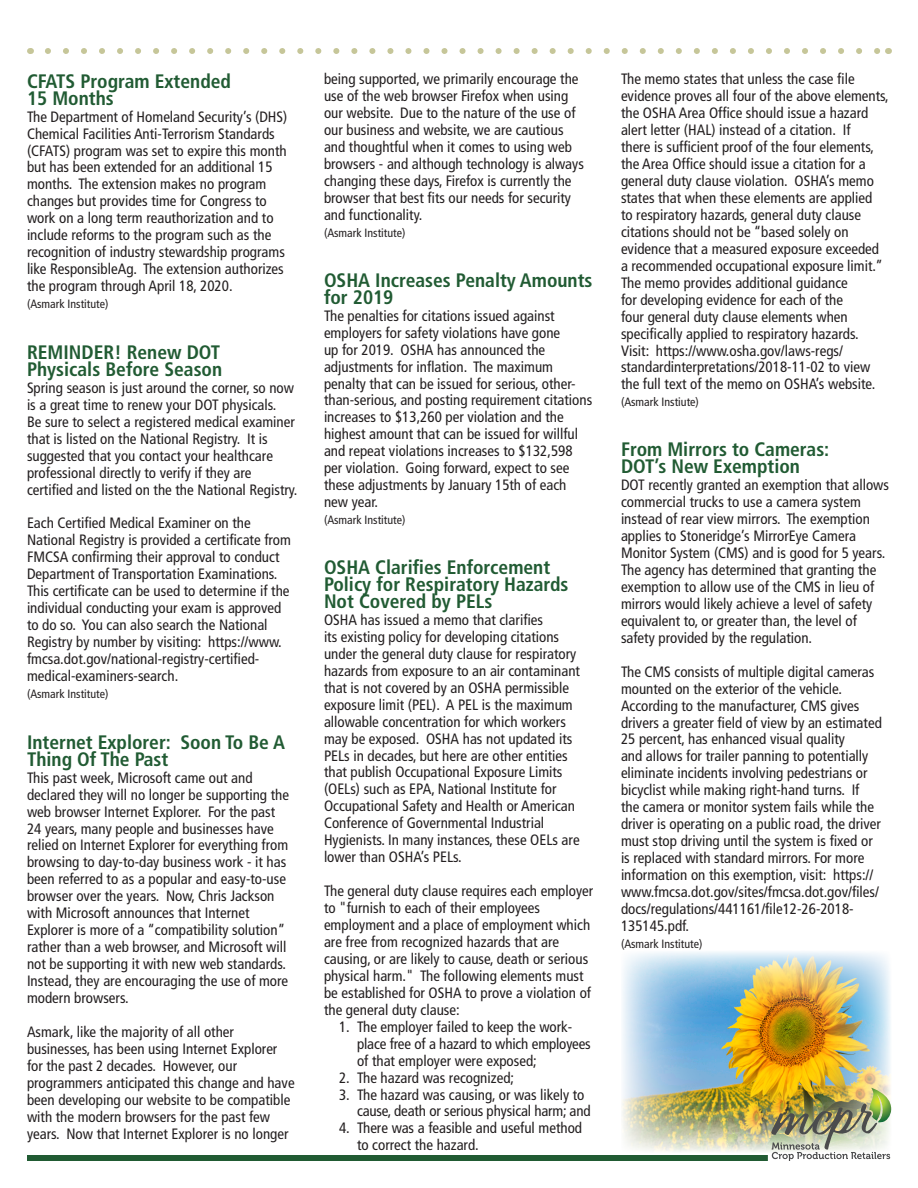
<style>
.page{position:relative;width:918px;height:1188px;background:#fff}
.page>*{position:absolute;margin:0;border:0;box-sizing:border-box;transform-origin:0 0}
.Headline{font:700 condensed 19.5px/17px "Frutiger LT Std";color:#215b33}
.Main_body_copy{font:condensed 15px/17px "Frutiger LT Std";color:#231f20}
.Main_body_copy-2{font:condensed 12px "Frutiger LT Std";color:#231f20}
</style>
<div class="page">
<img style="left:622px;top:952px;width:269px;height:200px">
<svg style="left:48px;top:48px;width:831px;height:6px"></svg>
<div style="left:27px;top:1155px;width:741px;height:6px;background:#215b33"></div>
<img style="left:771px;top:1088px;width:120px;height:73px">
<p class="Headline" style="left:27px;top:73px;width:206px">CFATS Program Extended<br>15 Months</p>
<p class="Main_body_copy" style="left:27px;top:108px;width:262px">The Department of Homeland Security’s (DHS)<br>Chemical Facilities Anti-Terrorism Standards (CFATS) program was set to expire this month but has been extended for an additional 15 months. The extension makes no program changes but provides time for Congress to work on a long term reauthorization and to include reforms to the program such as the recognition of industry stewardship programs like ResponsibleAg. The extension authorizes the program through April 18, 2020.</p>
<p class="Main_body_copy-2" style="left:27px;top:297px;width:83px">(Asmark Institute)</p>
<p class="Headline" style="left:27px;top:344px;width:197px">REMINDER! Renew DOT<br>Physicals Before Season</p>
<p class="Main_body_copy" style="left:27px;top:379px;width:272px">Spring season is just around the corner, so now is a great time to renew your DOT physicals.<br>Be sure to select a registered medical examiner that is listed on the National Registry. It is suggested that you contact your healthcare professional directly to verify if they are certified and listed on the the National Registry.</p>
<p class="Main_body_copy" style="left:27px;top:515px;width:266px">Each Certified Medical Examiner on the National Registry is provided a certificate from FMCSA confirming their approval to conduct Department of Transportation Examinations.<br>This certificate can be used to determine if the individual conducting your exam is approved to do so. You can also search the National Registry by number by visiting: https://www. fmcsa.dot.gov/national-registry-certified&shy;medical-examiners-search.</p>
<p class="Main_body_copy-2" style="left:27px;top:687px;width:83px">(Asmark Institute)</p>
<p class="Headline" style="left:27px;top:734px;width:259px">Internet Explorer: Soon To Be A<br>Thing Of The Past</p>
<p class="Main_body_copy" style="left:27px;top:769px;width:264px">This past week, Microsoft came out and declared they will no longer be supporting the web browser Internet Explorer. For the past 24 years, many people and businesses have relied on Internet Explorer for everything from browsing to day-to-day business work - it has been referred to as a popular and easy-to-use browser over the years. Now, Chris Jackson with Microsoft announces that Internet Explorer is more of a “compatibility solution” rather than a web browser, and Microsoft will not be supporting it with new web standards.<br>Instead, they are encouraging the use of more modern browsers.</p>
<p class="Main_body_copy" style="left:27px;top:1023px;width:269px">Asmark, like the majority of all other businesses, has been using Internet Explorer for the past 2 decades. However, our programmers anticipated this change and have been developing our website to be compatible with the modern browsers for the past few years. Now that Internet Explorer is no longer</p>
<p class="Main_body_copy" style="left:324px;top:71px;width:261px">being supported, we primarily encourage the use of the web browser Firefox when using our website. Due to the nature of the use of our business and website, we are cautious and thoughtful when it comes to using web browsers - and although technology is always changing these days, Firefox is currently the browser that best fits our needs for security and functionality.</p>
<p class="Main_body_copy-2" style="left:324px;top:226px;width:83px">(Asmark Institute)</p>
<p class="Headline" style="left:324px;top:272px;width:270px">OSHA Increases Penalty Amounts for 2019</p>
<p class="Main_body_copy" style="left:324px;top:307px;width:270px">The penalties for citations issued against employers for safety violations have gone<br>up for 2019. OSHA has announced the adjustments for inflation. The maximum penalty that can be issued for serious, other&shy;than-serious, and posting requirement citations increases to $13,260 per violation and the highest amount that can be issued for willful and repeat violations increases to $132,598 per violation. Going forward, expect to see these adjustments by January 15th of each new year.</p>
<p class="Main_body_copy-2" style="left:324px;top:513px;width:83px">(Asmark Institute)</p>
<p class="Headline" style="left:324px;top:559px;width:246px">OSHA Clarifies Enforcement<br>Policy for Respiratory Hazards<br>Not Covered by PELs</p>
<p class="Main_body_copy" style="left:324px;top:611px;width:258px">OSHA has issued a memo that clarifies<br>its existing policy for developing citations under the general duty clause for respiratory hazards from exposure to an air contaminant that is not covered by an OSHA permissible exposure limit (PEL). A PEL is the maximum allowable concentration for which workers may be exposed. OSHA has not updated its PELs in decades, but here are other entities that publish Occupational Exposure Limits (OELs) such as EPA, National Institute for Occupational Safety and Health or American Conference of Governmental Industrial Hygienists. In many instances, these OELs are lower than OSHA’s PELs.</p>
<p class="Main_body_copy" style="left:324px;top:883px;width:271px">The general duty clause requires each employer to "furnish to each of their employees employment and a place of employment which are free from recognized hazards that are causing, or are likely to cause, death or serious physical harm." The following elements must be established for OSHA to prove a violation of the general duty clause:</p>
<p class="Main_body_copy" style="left:357px;top:1018px;width:235px;text-indent:-18px">1. The employer failed to keep the work&shy;place free of a hazard to which employees of that employer were exposed;</p>
<p class="Main_body_copy" style="left:339px;top:1069px;width:177px">2. The hazard was recognized;</p>
<p class="Main_body_copy" style="left:357px;top:1086px;width:235px;text-indent:-18px">3. The hazard was causing, or was likely to cause, death or serious physical harm; and</p>
<p class="Main_body_copy" style="left:357px;top:1120px;width:227px;text-indent:-18px">4. There was a feasible and useful method to correct the hazard.</p>
<p class="Main_body_copy" style="left:621px;top:71px;width:269px">The memo states that unless the case file evidence proves all four of the above elements, the OSHA Area Office should issue a hazard alert letter (HAL) instead of a citation. If<br>there is sufficient proof of the four elements, the Area Office should issue a citation for a general duty clause violation. OSHA’s memo states that when these elements are applied<br>to respiratory hazards, general duty clause citations should not be “based solely on evidence that a measured exposure exceeded a recommended occupational exposure limit.” The memo provides additional guidance<br>for developing evidence for each of the<br>four general duty clause elements when specifically applied to respiratory hazards.<br>Visit: https://www.osha.gov/laws-regs/ standardinterpretations/2018-11-02 to view the full text of the memo on OSHA’s website.</p>
<p class="Main_body_copy-2" style="left:621px;top:395px;width:79px">(Asmark Instiute)</p>
<p class="Headline" style="left:621px;top:441px;width:210px">From Mirrors to Cameras:<br>DOT’s New Exemption</p>
<p class="Main_body_copy" style="left:621px;top:477px;width:270px">DOT recently granted an exemption that allows commercial trucks to use a camera system instead of rear view mirrors. The exemption applies to Stoneridge’s MirrorEye Camera Monitor System (CMS) and is good for 5 years.<br>The agency has determined that granting the exemption to allow use of the CMS in lieu of mirrors would likely achieve a level of safety equivalent to, or greater than, the level of safety provided by the regulation.</p>
<p class="Main_body_copy" style="left:621px;top:663px;width:262px">The CMS consists of multiple digital cameras mounted on the exterior of the vehicle.<br>According to the manufacturer, CMS gives drivers a greater field of view by an estimated 25 percent, has enhanced visual quality<br>and allows for trailer panning to potentially eliminate incidents involving pedestrians or bicyclist while making right-hand turns. If<br>the camera or monitor system fails while the driver is operating on a public road, the driver must stop driving until the system is fixed or is replaced with standard mirrors. For more information on this exemption, visit: https:// www.fmcsa.dot.gov/sites/fmcsa.dot.gov/files/ docs/regulations/441161/file12-26-2018- 135145.pdf.</p>
<p class="Main_body_copy-2" style="left:621px;top:937px;width:83px">(Asmark Institute)</p>
</div>
